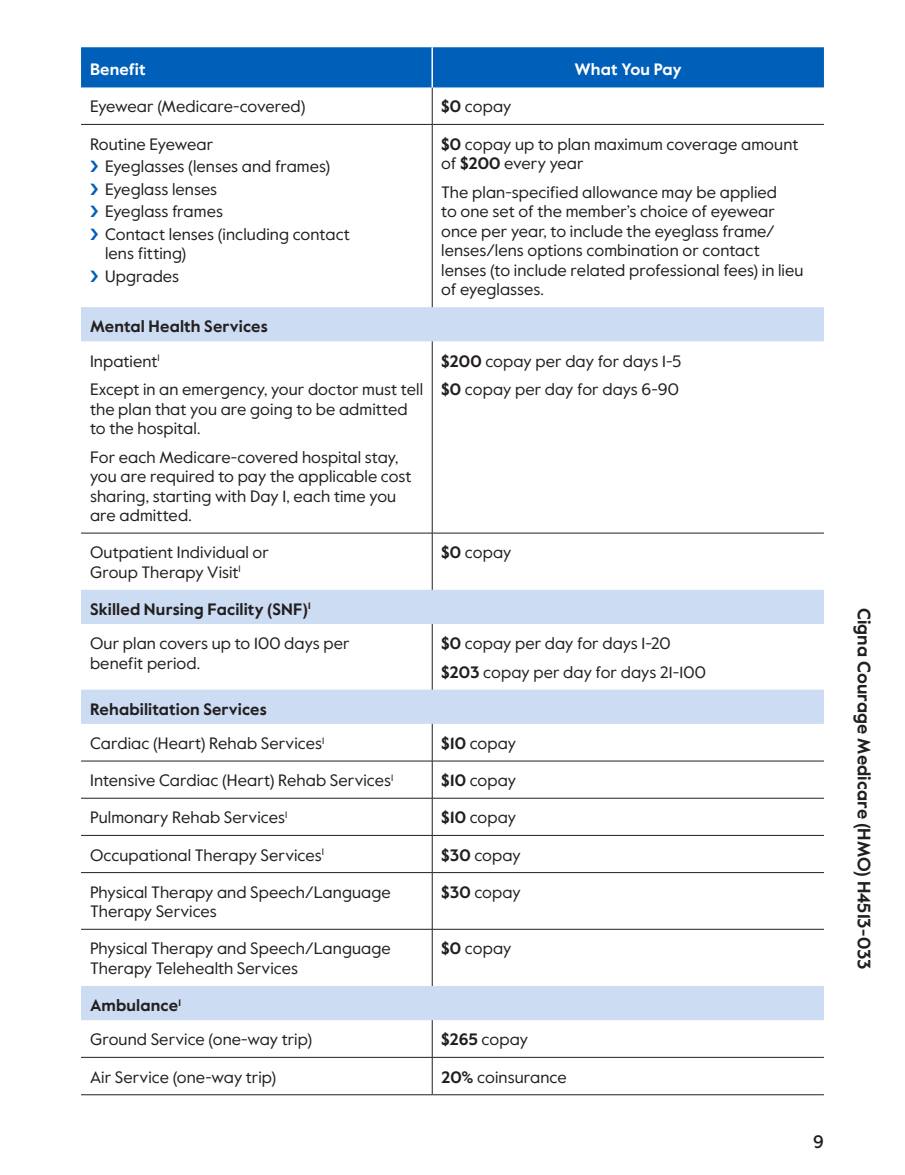
<style>
.page{position:relative;width:905px;height:1175px;background:#fff}
.page>*{position:absolute;margin:0;border:0;box-sizing:border-box;transform-origin:0 0}
.margin_plan_name{font:700 18px "Value Sans Pro";color:#231f20}
.t1{font:500 18px "Value Sans Pro";color:#231f20}
.table_para{font:16.5px/19.5px "Value Sans Pro";letter-spacing:.005em;color:#231f20}
.table_row_h1{font:700 16.5px "Value Sans Pro";letter-spacing:.005em;color:#231f20}
.table_text{font:16.5px "Value Sans Pro";letter-spacing:-.005em;color:#231f20}
.table_col_h1_align_c{font:700 16.5px "Value Sans Pro";color:#fff}
.table_col_h1_align_r{font:700 16.5px "Value Sans Pro";letter-spacing:.01em;color:#fff}
.s1{font-weight:700}
</style>
<div class="page">
<div style="left:81px;top:47px;width:743px;height:40px;background:#005fb9"></div>
<svg style="left:81px;top:307px;width:743px;height:713px"></svg>
<hr style="left:81px;top:124px;width:351px;height:1px;background:#231f20">
<hr style="left:432px;top:87px;width:1px;height:37px;background:#231f20">
<hr style="left:432px;top:341px;width:1px;height:192px;background:#231f20">
<hr style="left:432px;top:624px;width:1px;height:65px;background:#231f20">
<hr style="left:432px;top:724px;width:1px;height:36px;background:#231f20">
<hr style="left:432px;top:761px;width:1px;height:37px;background:#231f20">
<hr style="left:432px;top:798px;width:1px;height:37px;background:#231f20">
<hr style="left:432px;top:835px;width:1px;height:37px;background:#231f20">
<hr style="left:432px;top:872px;width:1px;height:57px;background:#231f20">
<hr style="left:432px;top:929px;width:1px;height:57px;background:#231f20">
<hr style="left:432px;top:1020px;width:1px;height:37px;background:#231f20">
<hr style="left:432px;top:1057px;width:1px;height:37px;background:#231f20">
<hr style="left:81px;top:533px;width:351px;height:1px;background:#231f20">
<hr style="left:81px;top:1094px;width:351px;height:1px;background:#231f20">
<hr style="left:432px;top:1094px;width:392px;height:1px;background:#231f20">
<hr style="left:432px;top:760px;width:392px;height:1px;background:#231f20">
<hr style="left:81px;top:798px;width:351px;height:1px;background:#231f20">
<hr style="left:432px;top:798px;width:392px;height:1px;background:#231f20">
<hr style="left:81px;top:835px;width:351px;height:1px;background:#231f20">
<hr style="left:432px;top:835px;width:392px;height:1px;background:#231f20">
<hr style="left:81px;top:872px;width:351px;height:1px;background:#231f20">
<hr style="left:81px;top:929px;width:351px;height:1px;background:#231f20">
<hr style="left:432px;top:872px;width:392px;height:1px;background:#231f20">
<hr style="left:432px;top:929px;width:392px;height:1px;background:#231f20">
<hr style="left:431px;top:47px;width:2px;height:40px;background:#fff">
<hr style="left:81px;top:1057px;width:351px;height:1px;background:#231f20">
<hr style="left:432px;top:1057px;width:392px;height:1px;background:#231f20">
<hr style="left:432px;top:124px;width:392px;height:1px;background:#231f20">
<hr style="left:432px;top:125px;width:1px;height:182px;background:#231f20">
<hr style="left:81px;top:760px;width:351px;height:1px;background:#231f20">
<hr style="left:432px;top:533px;width:392px;height:1px;background:#231f20">
<hr style="left:432px;top:533px;width:1px;height:57px;background:#231f20">
<p class="table_col_h1_align_r" style="left:90px;top:60px;width:57px">Benefit</p>
<p class="table_col_h1_align_c" style="left:574px;top:60px;width:109px">What You Pay</p>
<p class="table_para" style="left:90px;top:97px;width:217px">Eyewear (Medicare-covered)</p>
<p class="table_para" style="left:441px;top:97px;width:72px"><span class="s1">$0</span> copay</p>
<p class="table_text" style="left:90px;top:134px;width:125px">Routine Eyewear</p>
<p class="table_para" style="left:105px;top:157px;width:227px">Eyeglasses (lenses and frames)</p>
<p class="table_para" style="left:105px;top:179px;width:114px">Eyeglass lenses</p>
<p class="table_para" style="left:105px;top:202px;width:119px">Eyeglass frames</p>
<p class="table_para" style="left:105px;top:224px;width:246px">Contact lenses (including contact lens fitting)</p>
<p class="table_para" style="left:105px;top:266px;width:76px">Upgrades</p>
<p class="table_para" style="left:441px;top:134px;width:359px"><span class="s1">$0</span> copay up to plan maximum coverage amount of <span class="s1">$200</span> every year</p>
<p class="table_para" style="left:441px;top:182px;width:364px">The plan-specified allowance may be applied<br>to one set of the member’s choice of eyewear once per year, to include the eyeglass frame/ lenses/lens options combination or contact lenses (to include related professional fees) in lieu of eyeglasses.</p>
<p class="table_row_h1" style="left:90px;top:316px;width:179px">Mental Health Services</p>
<p class="table_para" style="left:90px;top:351px;width:71px">Inpatient<sup>1</sup></p>
<p class="table_para" style="left:90px;top:380px;width:334px">Except in an emergency, your doctor must tell the plan that you are going to be admitted to the hospital.</p>
<p class="table_para" style="left:90px;top:447px;width:323px">For each Medicare-covered hospital stay, you are required to pay the applicable cost sharing, starting with Day 1, each time you are admitted.</p>
<p class="table_para" style="left:441px;top:351px;width:241px"><span class="s1">$200</span> copay per day for days 1-5</p>
<p class="table_para" style="left:441px;top:380px;width:239px"><span class="s1">$0</span> copay per day for days 6-90</p>
<p class="table_para" style="left:90px;top:543px;width:180px">Outpatient Individual or<br>Group Therapy Visit<sup>1</sup></p>
<p class="table_para" style="left:441px;top:543px;width:72px"><span class="s1">$0</span> copay</p>
<p class="table_row_h1" style="left:90px;top:599px;width:222px">Skilled Nursing Facility (SNF)<sup>1</sup></p>
<p class="table_para" style="left:90px;top:634px;width:261px">Our plan covers up to 100 days per benefit period.</p>
<p class="table_para" style="left:441px;top:634px;width:231px"><span class="s1">$0</span> copay per day for days 1-20</p>
<p class="table_para" style="left:441px;top:662px;width:266px"><span class="s1">$203</span> copay per day for days 21-100</p>
<p class="table_row_h1" style="left:90px;top:699px;width:178px">Rehabilitation Services</p>
<p class="table_para" style="left:90px;top:734px;width:236px">Cardiac (Heart) Rehab Services<sup>1</sup></p>
<p class="table_para" style="left:441px;top:734px;width:76px"><span class="s1">$10</span> copay</p>
<p class="table_para" style="left:90px;top:771px;width:305px">Intensive Cardiac (Heart) Rehab Services<sup>1</sup></p>
<p class="table_para" style="left:441px;top:771px;width:76px"><span class="s1">$10</span> copay</p>
<p class="table_para" style="left:90px;top:808px;width:199px">Pulmonary Rehab Services<sup>1</sup></p>
<p class="table_para" style="left:441px;top:808px;width:76px"><span class="s1">$10</span> copay</p>
<p class="table_para" style="left:90px;top:845px;width:235px">Occupational Therapy Services<sup>1</sup></p>
<p class="table_para" style="left:441px;top:845px;width:81px"><span class="s1">$30</span> copay</p>
<p class="table_para" style="left:90px;top:882px;width:302px">Physical Therapy and Speech/Language<br>Therapy Services</p>
<p class="table_para" style="left:441px;top:882px;width:81px"><span class="s1">$30</span> copay</p>
<p class="table_para" style="left:90px;top:939px;width:302px">Physical Therapy and Speech/Language<br>Therapy Telehealth Services</p>
<p class="table_para" style="left:441px;top:939px;width:72px"><span class="s1">$0</span> copay</p>
<p class="table_row_h1" style="left:90px;top:995px;width:92px">Ambulance<sup>1</sup></p>
<p class="table_para" style="left:90px;top:1030px;width:224px">Ground Service (one-way trip)</p>
<p class="table_para" style="left:441px;top:1030px;width:88px"><span class="s1">$265</span> copay</p>
<p class="table_para" style="left:90px;top:1067px;width:188px">Air Service (one-way trip)</p>
<p class="table_para" style="left:441px;top:1067px;width:127px"><span class="s1">20%</span> coinsurance</p>
<p class="t1" style="left:813px;top:1130px;width:12px">9</p>
<p class="margin_plan_name" style="left:874px;top:608px;width:363px;rotate:90deg">Cigna Courage Medicare (HMO) H4513-033</p>
</div>
